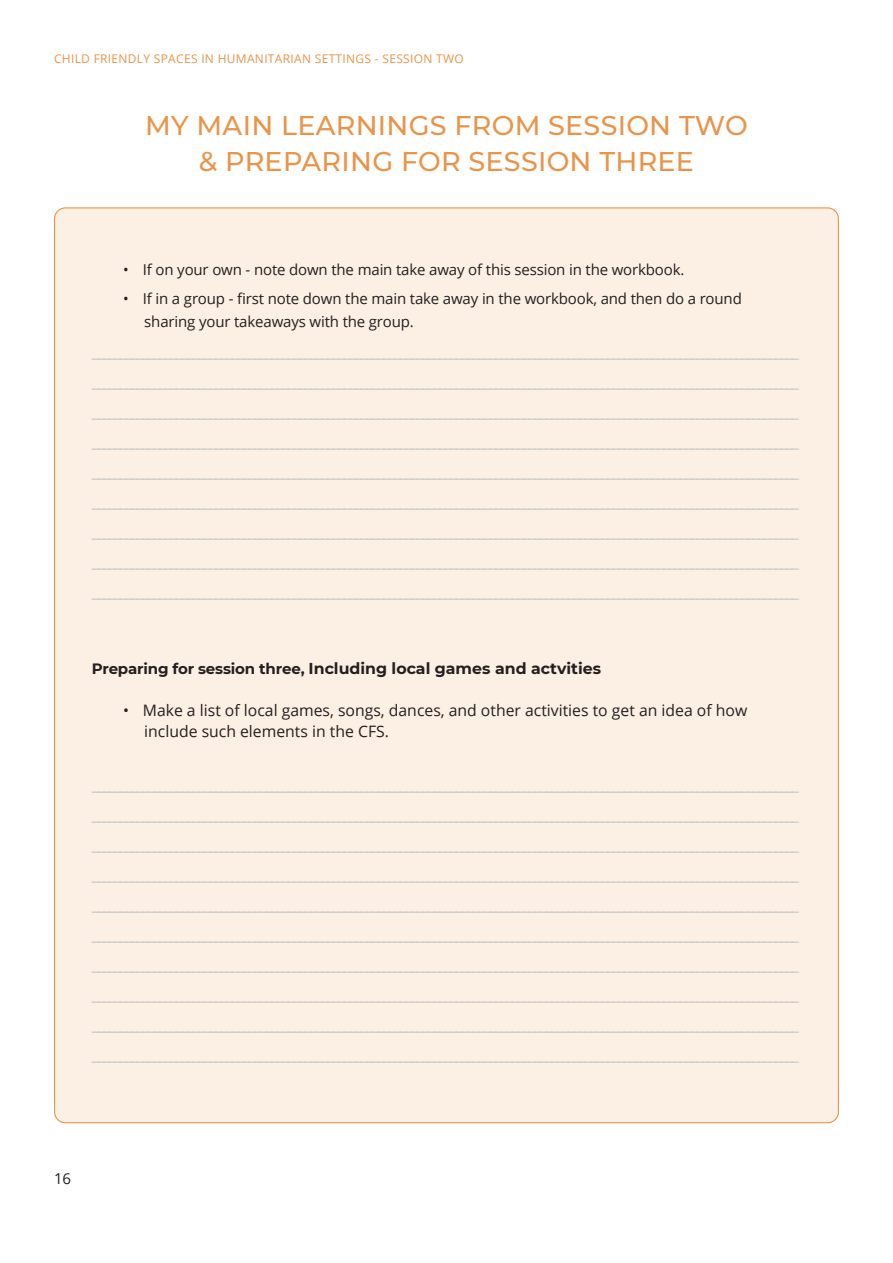
<style>
.page{position:relative;width:893px;height:1263px;background:#fff}
.page>*{position:absolute;margin:0;border:0;box-sizing:border-box;transform-origin:0 0}
.SUB_Titles{font:500 27px/36px "Montserrat";letter-spacing:.01em;color:#ea944a;text-align:center}
.Line{font:700 18px/30px "Open Sans";color:#ccc;text-align:justify}
.t1{font:15.75px/21px "Open Sans";color:#231f20}
.Line-2{font:700 15.75px "Montserrat";color:#231f20}
.t2{font:15px/23.2px "Open Sans";letter-spacing:-.01em;color:#231f20}
.t3{font:12px "Open Sans";letter-spacing:.025em;color:#ea944a}
.s1{font-size:15px}
</style>
<div class="page">
<div style="left:55px;top:208px;width:783px;height:915px;background:#fcefe4;border-radius:11px"></div>
<p class="t3" style="left:54px;top:51px;width:411px">CHILD FRIENDLY SPACES IN HUMANITARIAN SETTINGS - SESSION TWO</p>
<p class="SUB_Titles" style="left:145px;top:107px;width:604px">MY MAIN LEARNINGS FROM SESSION TWO &amp; PREPARING FOR SESSION THREE</p>
<p class="t2" style="left:123px;top:257px;width:563px">• If on your own - note down the main take away of this session in the workbook.</p>
<p class="t2" style="left:144px;top:286px;width:599px;text-indent:-21px">• If in a group - first note down the main take away in the workbook, and then do a round sharing your takeaways with the group.</p>
<p class="Line" style="left:92px;top:335px;width:709px">______________________________________________________________________________________________________________________________ ______________________________________________________________________________________________________________________________ ______________________________________________________________________________________________________________________________ ______________________________________________________________________________________________________________________________ ______________________________________________________________________________________________________________________________ ______________________________________________________________________________________________________________________________ ______________________________________________________________________________________________________________________________ ______________________________________________________________________________________________________________________________ ______________________________________________________________________________________________________________________________</p>
<p class="Line-2" style="left:92px;top:657px;width:511px"><span class="s1">Preparing for session three,</span> Including local games and actvities</p>
<p class="t1" style="left:144px;top:699px;width:604px;text-indent:-21px">• Make a list of local games, songs, dances, and other activities to get an idea of how include such elements in the CFS.</p>
<p class="Line" style="left:92px;top:768px;width:709px">______________________________________________________________________________________________________________________________ ______________________________________________________________________________________________________________________________ ______________________________________________________________________________________________________________________________ ______________________________________________________________________________________________________________________________ ______________________________________________________________________________________________________________________________ ______________________________________________________________________________________________________________________________ ______________________________________________________________________________________________________________________________ ______________________________________________________________________________________________________________________________ ______________________________________________________________________________________________________________________________ ______________________________________________________________________________________________________________________________</p>
<p class="t2" style="left:54px;top:1167px;width:19px">16</p>
</div>
